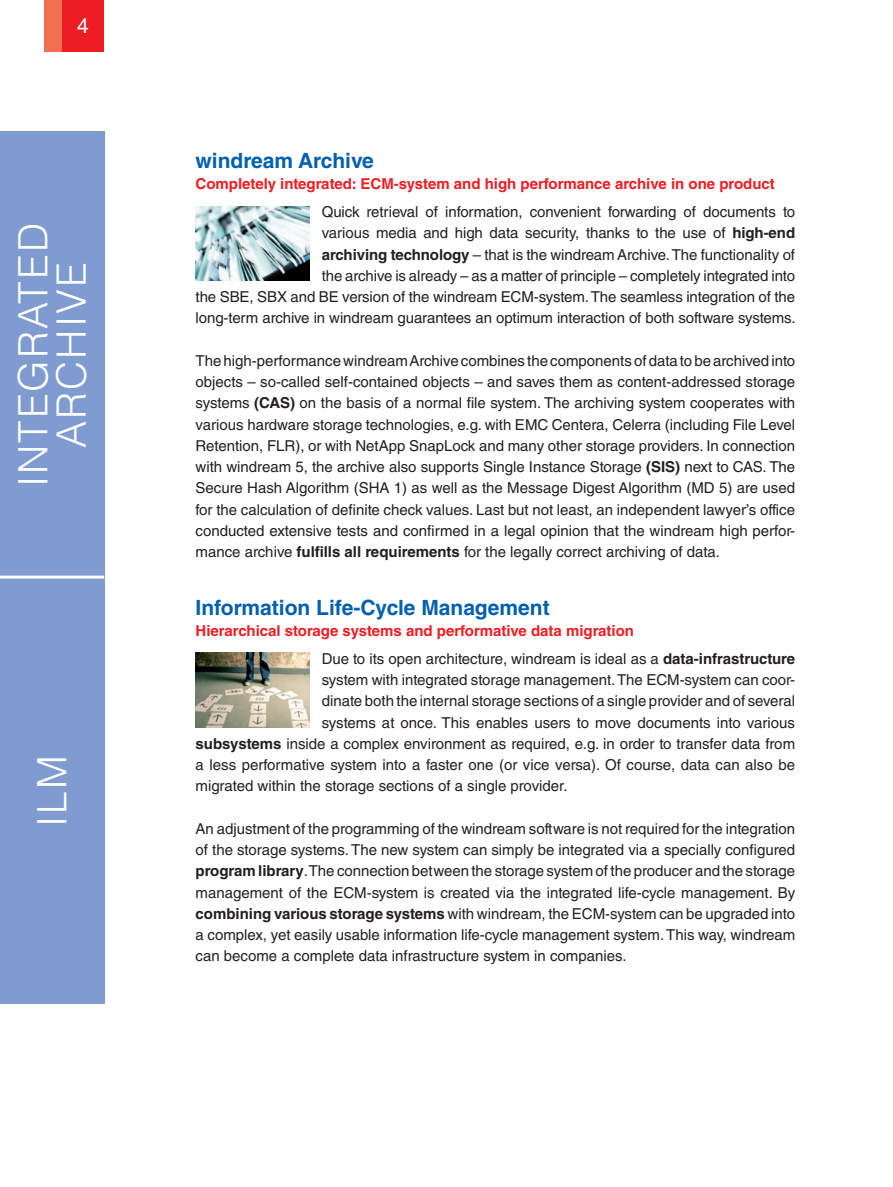
<style>
.page{position:relative;width:893px;height:1187px;background:#fff}
.page>*{position:absolute;margin:0;border:0;box-sizing:border-box;transform-origin:0 0}
.t1{font:300 40.5px/38.4px "Helvetica LT Std";letter-spacing:.05em;color:#fff;text-align:center}
.t2{font:700 21px "Helvetica LT Std";color:#0160ae}
.t3{font:21px "Helvetica LT Std";color:#fff}
.t4{font:15px/21.3px "Helvetica LT Std";letter-spacing:-.005em;color:#231f20;text-align:justify}
.t5{font:700 15px/27.5px "Helvetica LT Std";color:#ee1d23}
.s1{font-weight:700}
.s2{font-weight:400;color:#231f20}
.s3{color:#231f20}
</style>
<div class="page">
<div style="left:62px;top:0;width:42px;height:51px;background:#ee1d23"></div>
<div style="left:45px;top:0;width:17px;height:51px;background:#f36f51"></div>
<div style="left:0;top:132px;width:104px;height:871px;background:#7f9bcf"></div>
<img style="left:196px;top:206px;width:113px;height:75px">
<img style="left:196px;top:653px;width:113px;height:74px">
<hr style="left:0;top:575px;width:104px;height:3px;background:#fff">
<h2 class="t3" style="left:77px;top:13px;width:13px">4</h2>
<h1 class="t1" style="left:13px;top:487px;width:266px;rotate:-90deg">Integrated<br>Archive</h1>
<h1 class="t1" style="left:33px;top:827px;width:73px;rotate:-90deg">ILM</h1>
<h2 class="t2" style="left:196px;top:148px;width:180px">windream Archive</h2>
<p class="t5" style="left:196px;top:170px;width:581px">Completely integrated: ECM-system and high performance archive in one product</p>
<p class="t4" style="left:196px;top:201px;width:602px;text-align:right">Quick retrieval of information, convenient forwarding of documents to<br>various media and high data security, thanks to the use of <span class="s1">high-end<br>archiving technology</span> – that is the windream Archive. The functionality of<br>the archive is already – as a matter of principle – completely integrated into<br>the SBE, SBX and BE version of the windream ECM-system. The seamless integration of the long-term archive in windream guarantees an optimum interaction of both software systems.</p>
<p class="t4" style="left:196px;top:350px;width:601px">The high-performance windream Archive combines the components of data to be archived into objects – so-called self-contained objects – and saves them as content-addressed storage systems <span class="s1">(CAS)</span> on the basis of a normal file system. The archiving system cooperates with various hardware storage technologies, e.g. with EMC Centera, Celerra (including File Level Retention, FLR), or with NetApp SnapLock and many other storage providers. In connection with windream 5, the archive also supports Single Instance Storage <span class="s1">(SIS)</span> next to CAS. The Secure Hash Algorithm (SHA 1) as well as the Message Digest Algorithm (MD 5) are used for the calculation of definite check values. Last but not least, an independent lawyer’s office conducted extensive tests and confirmed in a legal opinion that the windream high perfor&shy;mance archive <span class="s1">fulfills all requirements</span> for the legally correct archiving of data.</p>
<h2 class="t2" style="left:196px;top:594px;width:356px">Information Life-Cycle Management</h2>
<p class="t5" style="left:322px;top:617px;width:475px;text-indent:-126px">Hierarchical storage systems and performative data migration<br><span class="s2">Due to its open architecture, windream is ideal as a</span> <span class="s3">data-infrastructure</span></p>
<p class="t4" style="left:322px;top:669px;width:474px">system with integrated storage management. The ECM-system can coor-</p>
<p class="t4" style="left:322px;top:690px;width:475px">dinate both the internal storage sections of a single provider and of several</p>
<p class="t4" style="left:322px;top:711px;width:475px">systems at once. This enables users to move documents into various</p>
<p class="t4" style="left:196px;top:732px;width:601px"><span class="s1">subsystems</span> inside a complex environment as required, e.g. in order to transfer data from</p>
<p class="t4" style="left:196px;top:754px;width:601px">a less performative system into a faster one (or vice versa). Of course, data can also be</p>
<p class="t4" style="left:196px;top:775px;width:373px">migrated within the storage sections of a single provider.</p>
<p class="t4" style="left:196px;top:817px;width:601px">An adjustment of the programming of the windream software is not required for the integration of the storage systems. The new system can simply be integrated via a specially configured <span class="s1">program library</span>. The connection between the storage system of the producer and the storage management of the ECM-system is created via the integrated life-cycle management. By <span class="s1">combining various storage systems</span> with windream, the ECM-system can be upgraded into a complex, yet easily usable information life-cycle management system. This way, windream can become a complete data infrastructure system in companies.</p>
</div>
